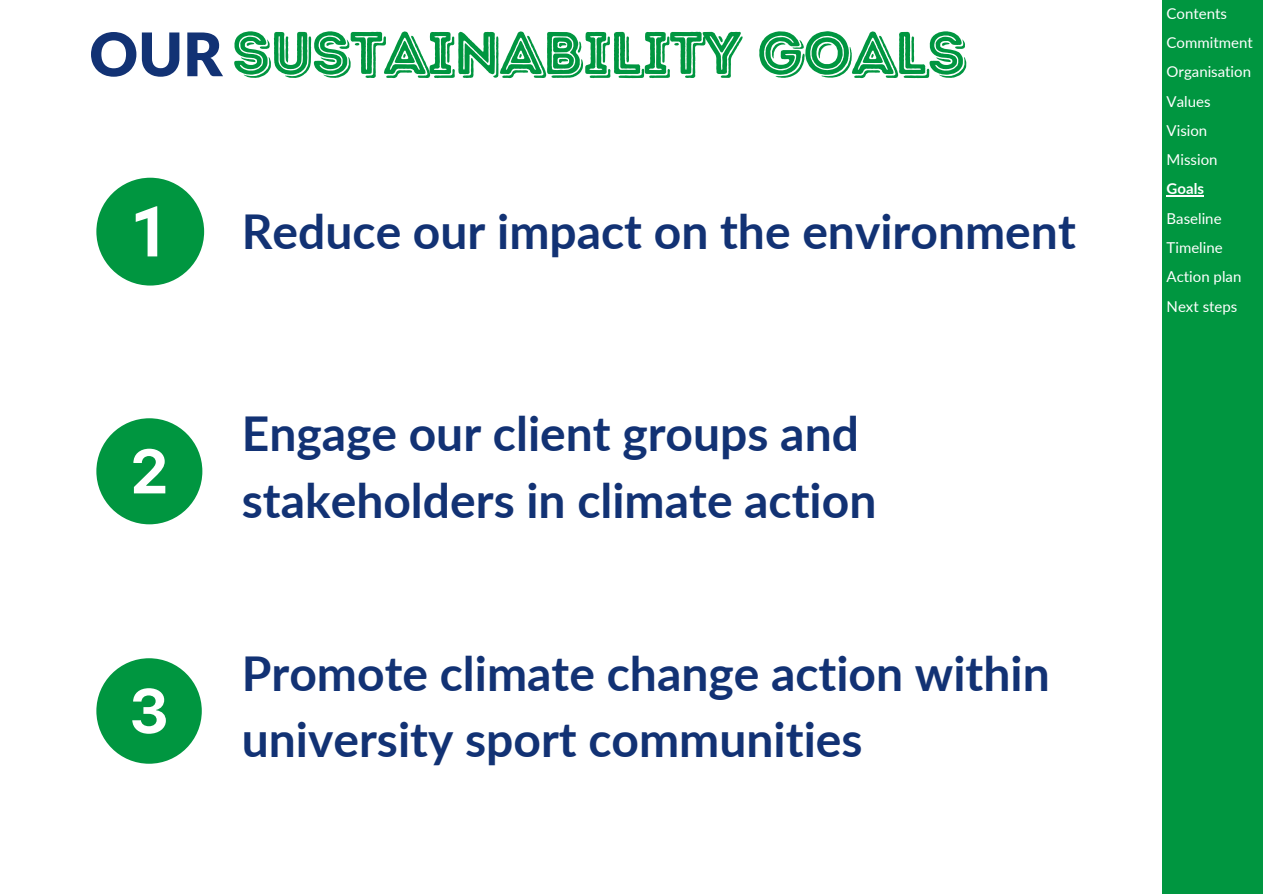
<style>
.page{position:relative;width:1263px;height:894px;background:#fff}
.page>*{position:absolute;margin:0;border:0;box-sizing:border-box;transform-origin:0 0}
.t1{font:60px "Intro Rust Base Line Shade";color:#009640}
.t2{font:900 60px "Lato";color:#123274}
.t3{font:700 48px/66.3px "Lato";color:#123274}
.t4{font:15px "Lato";color:#fff}
.t5{font:700 15px "Lato";color:#fff}
</style>
<div class="page">
<div style="left:1162px;top:0;width:101px;height:893px;background:#009640"></div>
<hr style="left:1167px;top:195px;width:37px;height:1px;background:#fff">
<svg style="left:96px;top:178px;width:108px;height:107px"></svg>
<svg style="left:96px;top:418px;width:106px;height:106px"></svg>
<svg style="left:96px;top:658px;width:106px;height:105px"></svg>
<p class="t2" style="left:89px;top:17px;width:135px">OUR</p>
<p class="t1" style="left:232px;top:17px;width:735px">SUSTAINABILITY GOALS</p>
<p class="t3" style="left:242px;top:197px;width:836px">Reduce our impact on the environment</p>
<p class="t3" style="left:242px;top:399px;width:636px">Engage our client groups and stakeholders in climate action</p>
<p class="t3" style="left:242px;top:639px;width:809px">Promote climate change action within university sport communities</p>
<h1 class="t4" style="left:1167px;top:4px;width:62px">Contents</h1>
<h2 class="t4" style="left:1167px;top:33px;width:88px">Commitment</h2>
<p class="t4" style="left:1167px;top:62px;width:86px">Organisation</p>
<h3 class="t4" style="left:1167px;top:92px;width:45px">Values</h3>
<p class="t4" style="left:1167px;top:121px;width:42px">Vision</p>
<h3 class="t4" style="left:1167px;top:150px;width:52px">Mission</h3>
<p class="t5" style="left:1167px;top:179px;width:39px">Goals</p>
<h3 class="t4" style="left:1167px;top:209px;width:56px">Baseline</h3>
<p class="t4" style="left:1167px;top:238px;width:58px">Timeline</p>
<p class="t4" style="left:1167px;top:267px;width:76px">Action plan</p>
<p class="t4" style="left:1167px;top:296px;width:72px">Next steps</p>
</div>
